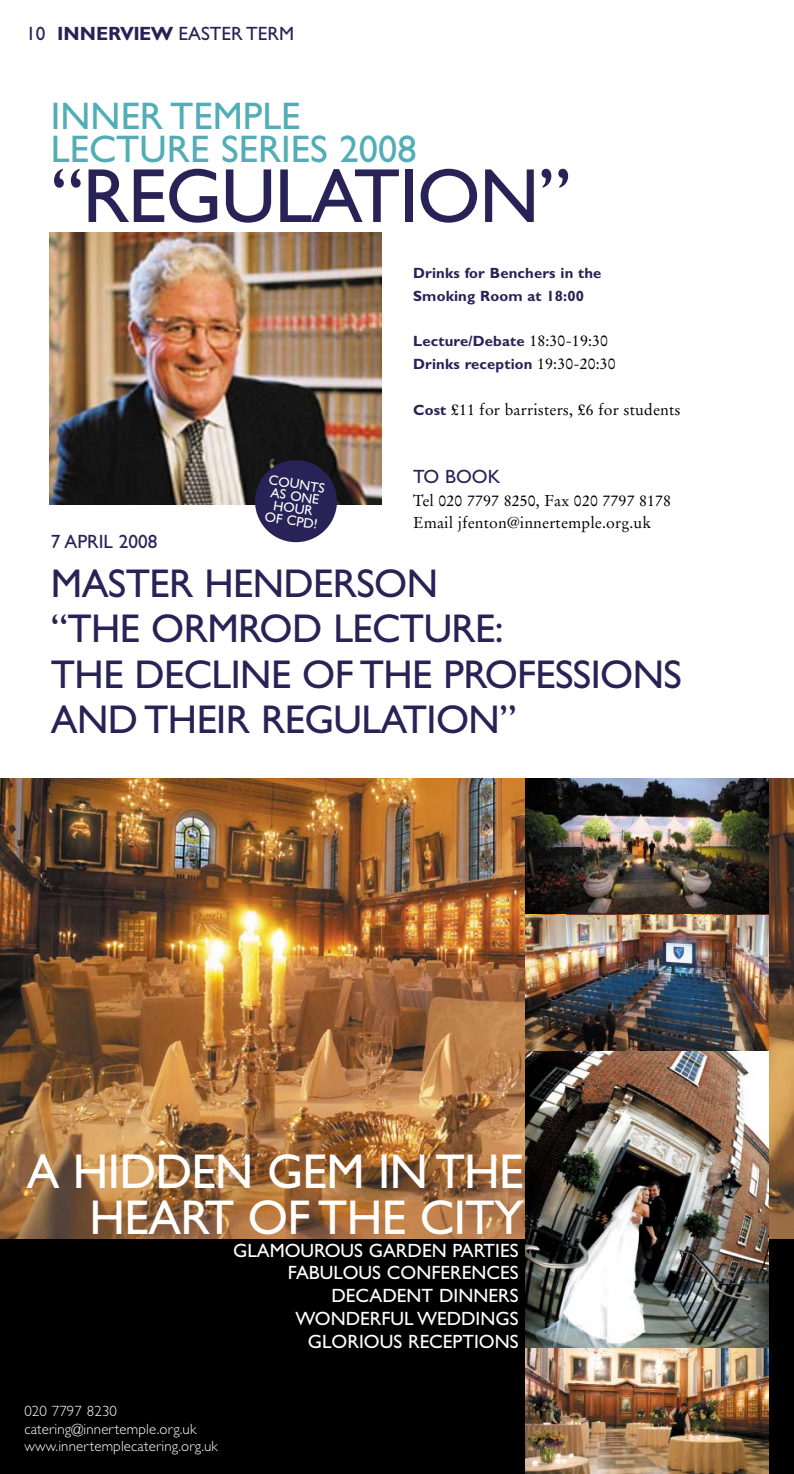
<style>
.page{position:relative;width:794px;height:1474px;background:#fff}
.page>*{position:absolute;margin:0;border:0;box-sizing:border-box;transform-origin:0 0}
.t1{font:77px "Gill Sans CE";letter-spacing:-.015em;color:#292256}
.t2{font:49px/45.5px "Gill Sans CE";letter-spacing:-.015em;color:#fff;text-align:right}
.t3{font:40.25px/45.5px "Gill Sans CE";letter-spacing:-.015em;color:#292256}
.t4{font:38.5px/33.2px "Gill Sans CE";color:#51adb6}
.t5{font:19.25px/22.8px "Gill Sans CE";color:#fff;text-align:right}
.t6{font:19.25px "Gill Sans CE";color:#292256}
.t7{font:15.75px/22.8px "Stempel Garamond";letter-spacing:.01em;color:#000}
.t8{font:700 14.88px/22.8px "Gill Sans CE";letter-spacing:.01em;color:#292256}
.t9{font:300 14.88px/17.8px "Gill Sans CE";letter-spacing:.01em;color:#fff}
.t10{font:13.83px/12.2px "Gill Sans CE";color:#fff;text-align:center}
.s1{font-weight:700}
.s2{font-family:"Stempel Garamond";font-weight:400;font-size:15.75px;color:#000}
.s3{font-family:"Gill Sans CE";font-weight:700;font-size:14.88px;color:#292256}
</style>
<div class="page">
<div style="left:0;top:778px;width:793px;height:695px;background:#000"></div>
<img style="left:49px;top:233px;width:332px;height:271px">
<svg style="left:252px;top:457px;width:88px;height:86px;background:#433e62"></svg>
<img style="left:0;top:778px;width:793px;height:460px">
<img style="left:525px;top:914px;width:243px;height:559px">
<img style="left:525px;top:778px;width:243px;height:136px">
<img style="left:525px;top:915px;width:243px;height:136px">
<img style="left:525px;top:1051px;width:243px;height:296px">
<p class="t6" style="left:26px;top:27px;width:270px">10 <span class="s1">INNERVIEW</span> EASTER TERM</p>
<h3 class="t4" style="left:51px;top:103px;width:367px">INNER TEMPLE<br>LECTURE SERIES 2008</h3>
<h1 class="t1" style="left:51px;top:166px;width:522px">“REGULATION”</h1>
<p class="t8" style="left:413px;top:263px;width:190px">Drinks for Benchers in the<br>Smoking Room at 18:00</p>
<p class="t8" style="left:413px;top:331px;width:204px">Lecture/Debate <span class="s2">18:30-19:30<br></span>Drinks reception <span class="s2">19:30-20:30</span></p>
<p class="t7" style="left:413px;top:399px;width:269px"><span class="s3">Cost</span> £11 for barristers, £6 for students</p>
<p class="t6" style="left:413px;top:469px;width:89px">TO BOOK</p>
<p class="t7" style="left:413px;top:490px;width:259px">Tel 020 7797 8250, Fax 020 7797 8178<br>Email jfenton@innertemple.org.uk</p>
<p class="t10" style="left:270px;top:474px;width:58px;rotate:9deg">COUNTS<br>AS ONE<br>HOUR<br>OF CPD!</p>
<p class="t6" style="left:51px;top:533px;width:108px">7 APRIL 2008</p>
<h3 class="t3" style="left:51px;top:564px;width:632px">MASTER HENDERSON<br>“THE ORMROD LECTURE:<br>THE DECLINE OF THE PROFESSIONS<br>AND THEIR REGULATION”</h3>
<h2 class="t2" style="left:27px;top:1153px;width:498px">A HIDDEN GEM IN THE<br>HEART OF THE CITY</h2>
<p class="t5" style="left:233px;top:1240px;width:287px">GLAMOUROUS GARDEN PARTIES<br>FABULOUS CONFERENCES<br>DECADENT DINNERS<br>WONDERFUL WEDDINGS<br>GLORIOUS RECEPTIONS</p>
<p class="t9" style="left:24px;top:1403px;width:195px">020 7797 8230 catering@innertemple.org.uk www.innertemplecatering.org.uk</p>
</div>
